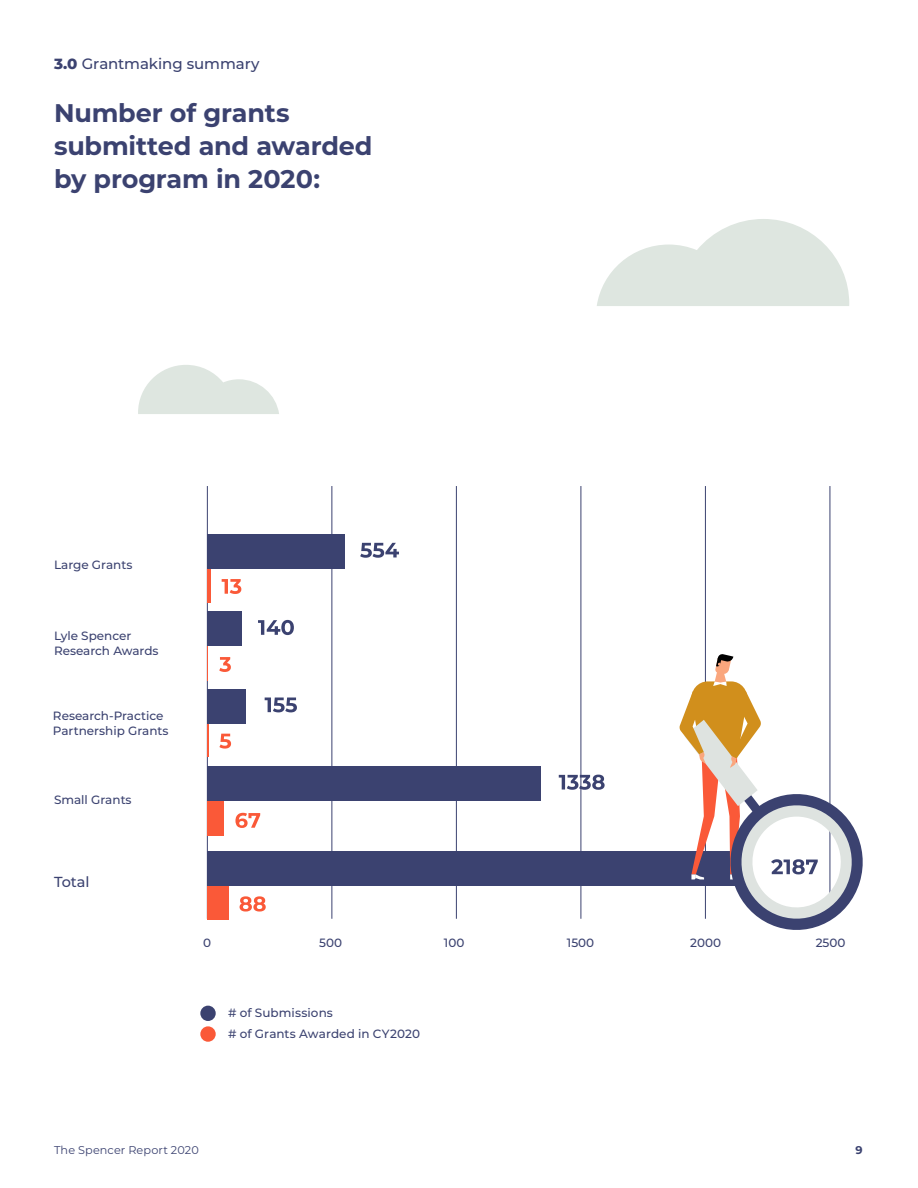
<style>
.page{position:relative;width:918px;height:1188px;background:#fff}
.page>*{position:absolute;margin:0;border:0;box-sizing:border-box;transform-origin:0 0}
.t1{font:700 25.5px/33px "Montserrat";letter-spacing:-.01em;color:#3b4270}
.t2{font:500 15px "Montserrat";letter-spacing:-.005em;color:#3b4270}
.t3{font:500 14.55px "Montserrat";color:#3b4270}
.t4{font:500 12px/14.4px "Montserrat";color:#3b4270}
.t5{font:11.25px "Montserrat";letter-spacing:.01em;color:#3b4270}
.t6{font:700 11.25px "Montserrat";color:#3b4270}
.s1{font-weight:800}
</style>
<div class="page">
<svg style="left:360px;top:543px;width:39px;height:15px"></svg>
<svg style="left:258px;top:620px;width:36px;height:15px"></svg>
<svg style="left:265px;top:698px;width:32px;height:14px"></svg>
<svg style="left:559px;top:775px;width:46px;height:15px"></svg>
<svg style="left:240px;top:896px;width:26px;height:16px"></svg>
<svg style="left:235px;top:813px;width:25px;height:15px"></svg>
<svg style="left:219px;top:734px;width:12px;height:15px"></svg>
<svg style="left:219px;top:657px;width:12px;height:15px"></svg>
<svg style="left:222px;top:579px;width:19px;height:15px"></svg>
<hr style="left:207px;top:486px;width:1px;height:433px;background:#3b4270">
<hr style="left:332px;top:486px;width:1px;height:433px;background:#3b4270">
<hr style="left:456px;top:486px;width:1px;height:433px;background:#3b4270">
<hr style="left:581px;top:486px;width:1px;height:433px;background:#3b4270">
<hr style="left:705px;top:486px;width:1px;height:433px;background:#3b4270">
<hr style="left:830px;top:486px;width:1px;height:433px;background:#3b4270">
<hr style="left:207px;top:568px;width:4px;height:35px;background:#fa5938">
<hr style="left:207px;top:646px;width:1px;height:35px;background:#fa5938">
<hr style="left:207px;top:722px;width:2px;height:35px;background:#fa5938">
<div style="left:207px;top:801px;width:17px;height:34px;background:#fa5938"></div>
<div style="left:207px;top:885px;width:22px;height:35px;background:#fa5938"></div>
<div style="left:207px;top:534px;width:138px;height:35px;background:#3b4270"></div>
<div style="left:207px;top:611px;width:35px;height:35px;background:#3b4270"></div>
<div style="left:207px;top:689px;width:39px;height:34px;background:#3b4270"></div>
<div style="left:207px;top:766px;width:334px;height:35px;background:#3b4270"></div>
<div style="left:207px;top:851px;width:545px;height:34px;background:#3b4270"></div>
<svg style="left:679px;top:654px;width:184px;height:276px"></svg>
<div style="left:200px;top:1026px;width:16px;height:16px;background:#fa5938;border-radius:50%"></div>
<div style="left:200px;top:1006px;width:16px;height:15px;background:#3b4270;border-radius:50%"></div>
<svg style="left:597px;top:219px;width:252px;height:87px"></svg>
<svg style="left:138px;top:365px;width:141px;height:49px"></svg>
<p class="t2" style="left:54px;top:53px;width:207px"><span class="s1">3.0</span> Grantmaking summary</p>
<h1 class="t1" style="left:54px;top:96px;width:320px">Number of grants submitted and awarded by program in 2020:</h1>
<p class="t4" style="left:54px;top:557px;width:80px">Large Grants</p>
<p class="t4" style="left:54px;top:629px;width:106px">Lyle Spencer<br>Research Awards</p>
<p class="t4" style="left:53px;top:708px;width:117px">Research-Practice<br>Partnership Grants</p>
<p class="t4" style="left:54px;top:792px;width:79px">Small Grants</p>
<p class="t3" style="left:54px;top:872px;width:37px">Total</p>
<p class="t4" style="left:203px;top:935px;width:10px">0</p>
<p class="t4" style="left:319px;top:935px;width:24px">500</p>
<p class="t4" style="left:444px;top:935px;width:22px">100</p>
<p class="t4" style="left:567px;top:935px;width:29px">1500</p>
<p class="t4" style="left:690px;top:935px;width:32px">2000</p>
<p class="t4" style="left:816px;top:935px;width:31px">2500</p>
<p class="t4" style="left:228px;top:1002px;width:194px;line-height:21.1px"># of Submissions<br># of Grants Awarded in CY2020</p>
<p class="t5" style="left:54px;top:1142px;width:146px">The Spencer Report 2020</p>
<p class="t6" style="left:856px;top:1142px;width:9px">9</p>
</div>
